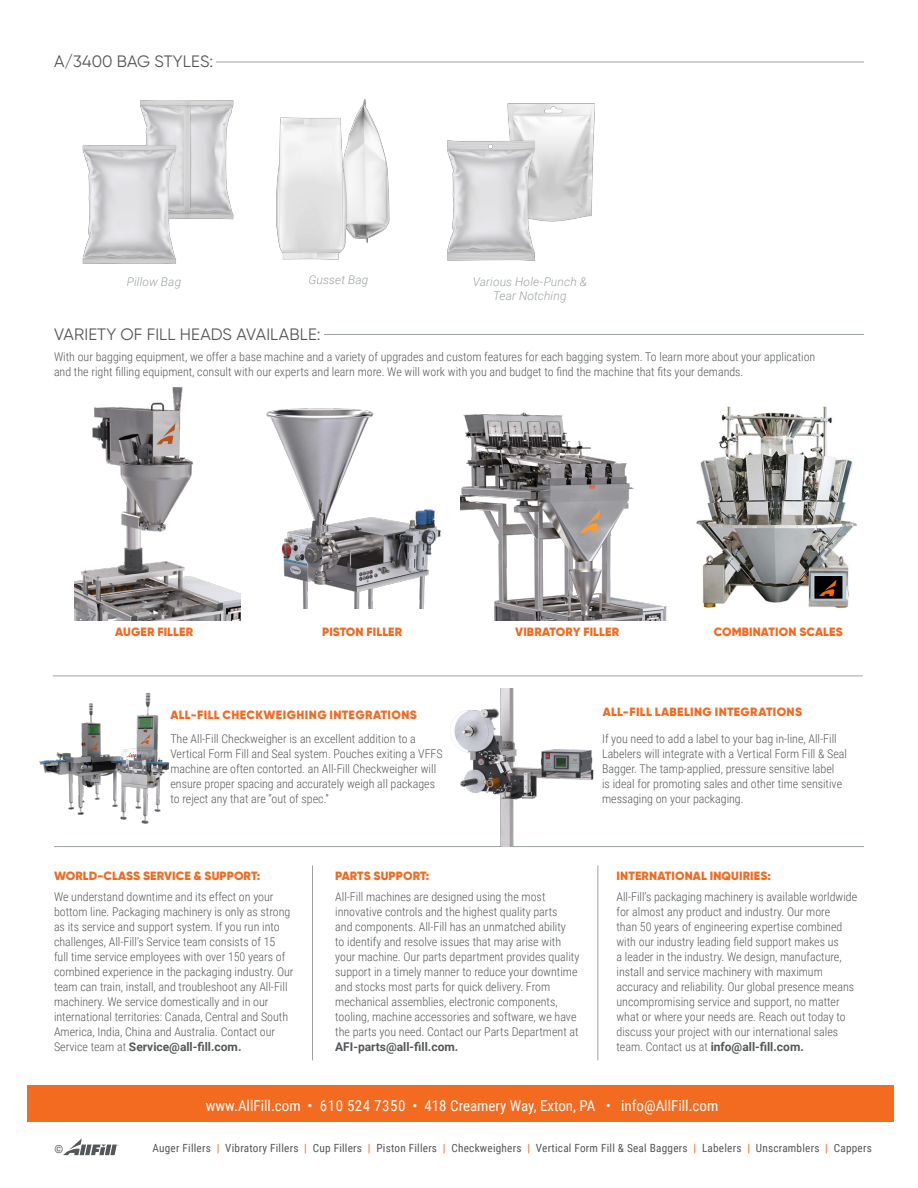
<style>
.page{position:relative;width:918px;height:1188px;background:#fff}
.page>*{position:absolute;margin:0;border:0;box-sizing:border-box;transform-origin:0 0}
.t1{font:16.5px "Gilroy";letter-spacing:.01em;color:#545759}
.t2{font:15px "Roboto Condensed";color:#fff}
.Para_Title{font:300 12px/15px "Roboto Condensed";color:#545759}
.t3{font:700 12px "Roboto";color:#545759}
.CONTENTS{font:900 12px "Gilroy";letter-spacing:.01em;color:#f36a21}
.CONTENTS-2{font:900 12px "Gilroy";letter-spacing:.03em;color:#f36a21}
.Para_Title-2{font:900 12px "Gilroy";letter-spacing:.01em;color:#f36a21}
.CONTENTS-3{font:italic 300 12px/13.5px "Roboto";letter-spacing:.01em;color:#9ca2a3;text-align:center}
.t4{font:11.25px "Roboto Condensed";letter-spacing:.02em;color:#545759}
.s1{font-family:"Roboto Condensed";font-weight:300}
.s2{color:#f36a21}
</style>
<div class="page">
<div style="left:27px;top:1085px;width:867px;height:37px;background:#f36a21"></div>
<hr style="left:54px;top:846px;width:810px;height:1px;background:#9ca2a3">
<hr style="left:312px;top:865px;width:1px;height:195px;background:#9ca2a3">
<hr style="left:597px;top:865px;width:1px;height:195px;background:#9ca2a3">
<svg style="left:63px;top:1138px;width:56px;height:17px"></svg>
<hr style="left:216px;top:62px;width:648px;height:1px;background:#9ca2a3">
<img style="left:82px;top:100px;width:152px;height:164px">
<img style="left:276px;top:99px;width:114px;height:161px">
<img style="left:447px;top:103px;width:148px;height:158px">
<hr style="left:324px;top:334px;width:540px;height:1px;background:#9ca2a3">
<hr style="left:53px;top:676px;width:810px;height:1px;background:#9ca2a3">
<img style="left:696px;top:406px;width:161px;height:203px">
<img style="left:74px;top:387px;width:167px;height:234px">
<img style="left:39px;top:693px;width:131px;height:131px">
<img style="left:460px;top:412px;width:207px;height:209px">
<img style="left:450px;top:688px;width:144px;height:159px">
<img style="left:266px;top:408px;width:175px;height:201px">
<p class="t1" style="left:54px;top:51px;width:161px">A/3400 BAG STYLES:</p>
<p class="CONTENTS-3" style="left:127px;top:275px;width:56px">Pillow Bag</p>
<p class="CONTENTS-3" style="left:308px;top:273px;width:62px">Gusset Bag</p>
<p class="CONTENTS-3" style="left:473px;top:275px;width:116px">Various Hole-Punch &amp;<br>Tear Notching</p>
<p class="t1" style="left:54px;top:324px;width:268px">VARIETY OF FILL HEADS AVAILABLE:</p>
<p class="Para_Title" style="left:54px;top:349px;width:763px">With our bagging equipment, we offer a base machine and a variety of upgrades and custom features for each bagging system. To learn more about your application and the right filling equipment, consult with our experts and learn more. We will work with you and budget to find the machine that fits your demands.</p>
<p class="Para_Title-2" style="left:115px;top:624px;width:79px">AUGER FILLER</p>
<p class="Para_Title-2" style="left:515px;top:624px;width:105px">VIBRATORY FILLER</p>
<p class="Para_Title-2" style="left:322px;top:624px;width:82px">PISTON FILLER</p>
<p class="Para_Title-2" style="left:714px;top:624px;width:130px">COMBINATION SCALES</p>
<p class="CONTENTS-2" style="left:170px;top:707px;width:248px">ALL-FILL CHECKWEIGHING INTEGRATIONS</p>
<p class="CONTENTS-2" style="left:603px;top:704px;width:201px">ALL-FILL LABELING INTEGRATIONS</p>
<p class="Para_Title" style="left:170px;top:731px;width:274px">The All-Fill Checkweigher is an excellent addition to a Vertical Form Fill and Seal system. Pouches exiting a VFFS machine are often contorted. an All-Fill Checkweigher will ensure proper spacing and accurately weigh all packages to reject any that are “out of spec.”</p>
<p class="Para_Title" style="left:602px;top:731px;width:247px">If you need to add a label to your bag in-line, All-Fill Labelers will integrate with a Vertical Form Fill &amp; Seal Bagger. The tamp-applied, pressure sensitive label<br>is ideal for promoting sales and other time sensitive messaging on your packaging.</p>
<p class="CONTENTS" style="left:54px;top:868px;width:208px">WORLD-CLASS SERVICE &amp; SUPPORT:</p>
<p class="Para_Title" style="left:54px;top:889px;width:241px">We understand downtime and its effect on your bottom line. Packaging machinery is only as strong as its service and support system. If you run into challenges, All-Fill’s Service team consists of 15<br>full time service employees with over 150 years of combined experience in the packaging industry. Our team can train, install, and troubleshoot any All-Fill machinery. We service domestically and in our international territories: Canada, Central and South America, India, China and Australia. Contact our</p>
<p class="t3" style="left:54px;top:1039px;width:189px"><span class="s1">Service team at</span> Service@all-fill.com.</p>
<p class="CONTENTS" style="left:335px;top:868px;width:96px">PARTS SUPPORT:</p>
<p class="Para_Title" style="left:335px;top:889px;width:246px">All-Fill machines are designed using the most innovative controls and the highest quality parts<br>and components. All-Fill has an unmatched ability<br>to identify and resolve issues that may arise with your machine. Our parts department provides quality support in a timely manner to reduce your downtime and stocks most parts for quick delivery. From mechanical assemblies, electronic components, tooling, machine accessories and software, we have the parts you need. Contact our Parts Department at</p>
<p class="t3" style="left:335px;top:1039px;width:125px">AFI-parts@all-fill.com.</p>
<p class="CONTENTS" style="left:617px;top:868px;width:156px">INTERNATIONAL INQUIRIES:</p>
<p class="Para_Title" style="left:616px;top:889px;width:242px">All-Fill’s packaging machinery is available worldwide for almost any product and industry. Our more<br>than 50 years of engineering expertise combined with our industry leading field support makes us<br>a leader in the industry. We design, manufacture, install and service machinery with maximum accuracy and reliability. Our global presence means uncompromising service and support, no matter what or where your needs are. Reach out today to discuss your project with our international sales</p>
<p class="t3" style="left:616px;top:1039px;width:189px"><span class="s1">team. Contact us at</span> info@all-fill.com.</p>
<p class="t2" style="left:206px;top:1096px;width:514px">www.AllFill.com • 610 524 7350 • 418 Creamery Way, Exton, PA • info@AllFill.com</p>
<p class="t4" style="left:54px;top:1141px;width:10px">©</p>
<p class="t4" style="left:153px;top:1140px;width:721px">Auger Fillers <span class="s2">|</span> Vibratory Fillers <span class="s2">|</span> Cup Fillers <span class="s2">|</span> Piston Fillers <span class="s2">|</span> Checkweighers <span class="s2">|</span> Vertical Form Fill &amp; Seal Baggers <span class="s2">|</span> Labelers <span class="s2">|</span> Unscramblers <span class="s2">|</span> Cappers</p>
</div>
